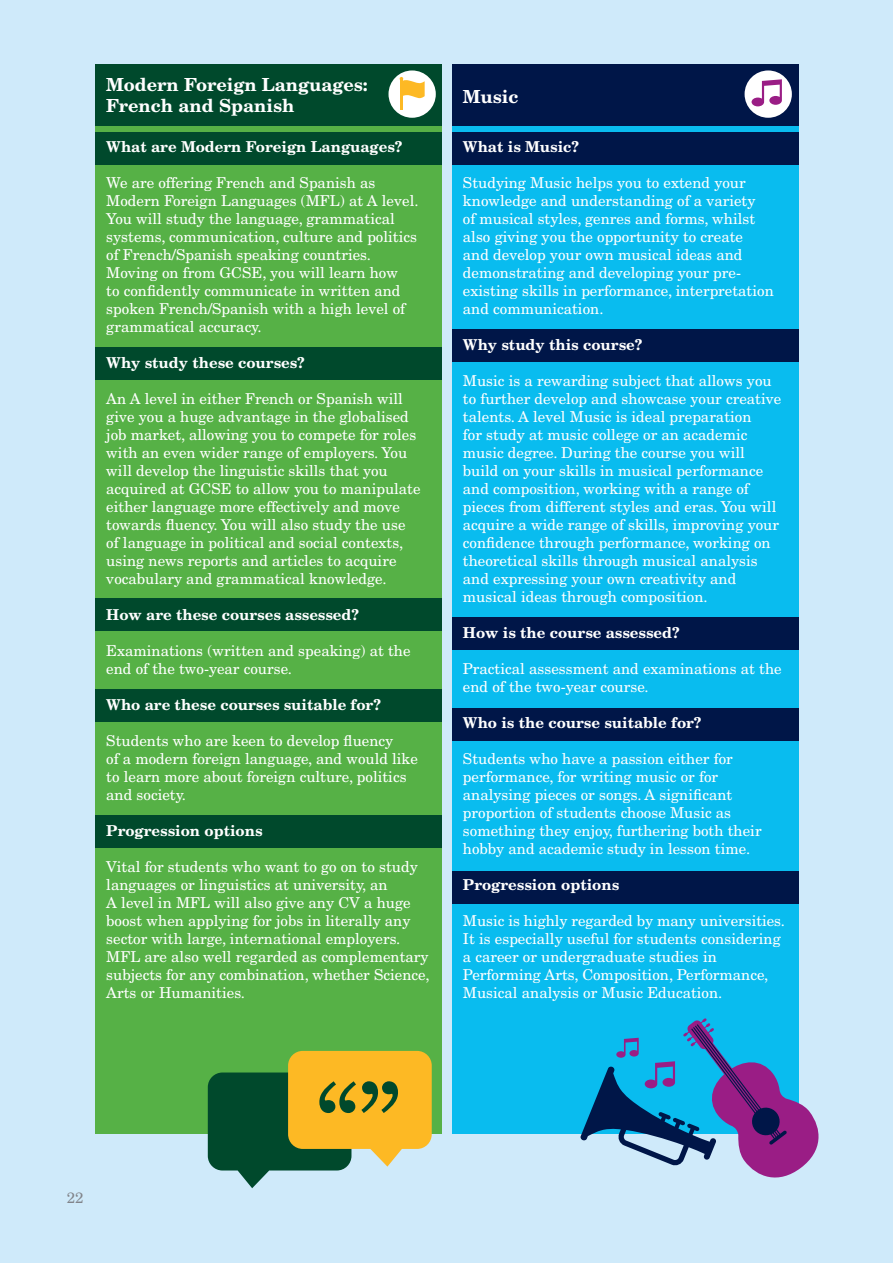
<style>
.page{position:relative;width:893px;height:1263px;background:#cfeafa}
.page>*{position:absolute;margin:0;border:0;box-sizing:border-box;transform-origin:0 0}
.t1{font:108px "New Century Schlbk LT Std";color:#00492c}
.t2{font:700 18px/21.6px "New Century Schlbk LT Std";color:#fff}
.t3{font:15px/18px "New Century Schlbk LT Std";color:#fff}
.t4{font:700 15px "New Century Schlbk LT Std";color:#fff}
.t5{font:15px "New Century Schlbk LT Std";color:#81848a}
</style>
<div class="page">
<div style="left:96px;top:72px;width:346px;height:1061px;background:#56b146"></div>
<div style="left:452px;top:72px;width:346px;height:1061px;background:#09bcef"></div>
<div style="left:96px;top:65px;width:346px;height:61px;background:#00492c"></div>
<div style="left:452px;top:65px;width:346px;height:61px;background:#001648"></div>
<div style="left:96px;top:132px;width:346px;height:32px;background:#00492c"></div>
<div style="left:452px;top:132px;width:346px;height:32px;background:#001648"></div>
<div style="left:96px;top:347px;width:346px;height:32px;background:#00492c"></div>
<div style="left:452px;top:329px;width:346px;height:32px;background:#001648"></div>
<div style="left:96px;top:599px;width:346px;height:32px;background:#00492c"></div>
<div style="left:452px;top:708px;width:346px;height:32px;background:#001648"></div>
<div style="left:452px;top:618px;width:346px;height:32px;background:#001648"></div>
<div style="left:96px;top:689px;width:346px;height:32px;background:#00492c"></div>
<div style="left:96px;top:815px;width:346px;height:32px;background:#00492c"></div>
<div style="left:452px;top:872px;width:346px;height:32px;background:#001648"></div>
<div style="left:388px;top:70px;width:48px;height:48px;background:#fff;border-radius:50%"></div>
<hr style="left:400px;top:79px;width:2px;height:31px;background:#fdb924">
<svg style="left:400px;top:77px;width:25px;height:21px"></svg>
<div style="left:745px;top:70px;width:47px;height:48px;background:#fff;border-radius:50%"></div>
<svg style="left:752px;top:79px;width:30px;height:27px"></svg>
<svg style="left:208px;top:1051px;width:224px;height:137px"></svg>
<svg style="left:580px;top:1018px;width:239px;height:160px"></svg>
<p class="t2" style="left:106px;top:73px;width:263px">Modern Foreign Languages:<br>French and Spanish</p>
<p class="t4" style="left:106px;top:137px;width:298px">What are Modern Foreign Languages?</p>
<p class="t3" style="left:106px;top:174px;width:314px">We are offering French and Spanish as Modern Foreign Languages (MFL) at A level.<br>You will study the language, grammatical systems, communication, culture and politics of French/Spanish speaking countries.<br>Moving on from GCSE, you will learn how<br>to confidently communicate in written and spoken French/Spanish with a high level of grammatical accuracy.</p>
<p class="t4" style="left:106px;top:353px;width:200px">Why study these courses?</p>
<p class="t3" style="left:106px;top:390px;width:316px">An A level in either French or Spanish will give you a huge advantage in the globalised job market, allowing you to compete for roles with an even wider range of employers. You will develop the linguistic skills that you acquired at GCSE to allow you to manipulate either language more effectively and move towards fluency. You will also study the use of language in political and social contexts, using news reports and articles to acquire vocabulary and grammatical knowledge.</p>
<p class="t4" style="left:106px;top:605px;width:254px">How are these courses assessed?</p>
<p class="t3" style="left:106px;top:642px;width:306px">Examinations (written and speaking) at the end of the two-year course.</p>
<p class="t4" style="left:106px;top:695px;width:276px">Who are these courses suitable for?</p>
<p class="t3" style="left:106px;top:732px;width:313px">Students who are keen to develop fluency<br>of a modern foreign language, and would like to learn more about foreign culture, politics and society.</p>
<p class="t4" style="left:106px;top:821px;width:158px">Progression options</p>
<p class="t3" style="left:106px;top:858px;width:325px">Vital for students who want to go on to study languages or linguistics at university, an<br>A level in MFL will also give any CV a huge boost when applying for jobs in literally any sector with large, international employers.<br>MFL are also well regarded as complementary subjects for any combination, whether Science, Arts or Humanities.</p>
<p class="t5" style="left:67px;top:1189px;width:18px">22</p>
<h1 class="t1" style="left:317px;top:1057px;width:86px">“”</h1>
<p class="t2" style="left:463px;top:86px;width:57px">Music</p>
<p class="t4" style="left:463px;top:137px;width:118px">What is Music?</p>
<p class="t3" style="left:463px;top:174px;width:312px">Studying Music helps you to extend your knowledge and understanding of a variety<br>of musical styles, genres and forms, whilst also giving you the opportunity to create<br>and develop your own musical ideas and demonstrating and developing your pre&shy;existing skills in performance, interpretation and communication.</p>
<p class="t4" style="left:463px;top:335px;width:181px">Why study this course?</p>
<p class="t3" style="left:463px;top:372px;width:320px">Music is a rewarding subject that allows you to further develop and showcase your creative talents. A level Music is ideal preparation<br>for study at music college or an academic music degree. During the course you will build on your skills in musical performance and composition, working with a range of pieces from different styles and eras. You will acquire a wide range of skills, improving your confidence through performance, working on theoretical skills through musical analysis and expressing your own creativity and musical ideas through composition.</p>
<p class="t4" style="left:463px;top:623px;width:218px">How is the course assessed?</p>
<p class="t3" style="left:463px;top:660px;width:320px">Practical assessment and examinations at the end of the two-year course.</p>
<p class="t4" style="left:463px;top:713px;width:240px">Who is the course suitable for?</p>
<p class="t3" style="left:463px;top:750px;width:300px">Students who have a passion either for performance, for writing music or for analysing pieces or songs. A significant proportion of students choose Music as something they enjoy, furthering both their hobby and academic study in lesson time.</p>
<p class="t4" style="left:463px;top:875px;width:158px">Progression options</p>
<p class="t3" style="left:463px;top:912px;width:323px">Music is highly regarded by many universities.<br>It is especially useful for students considering a career or undergraduate studies in Performing Arts, Composition, Performance, Musical analysis or Music Education.</p>
</div>
